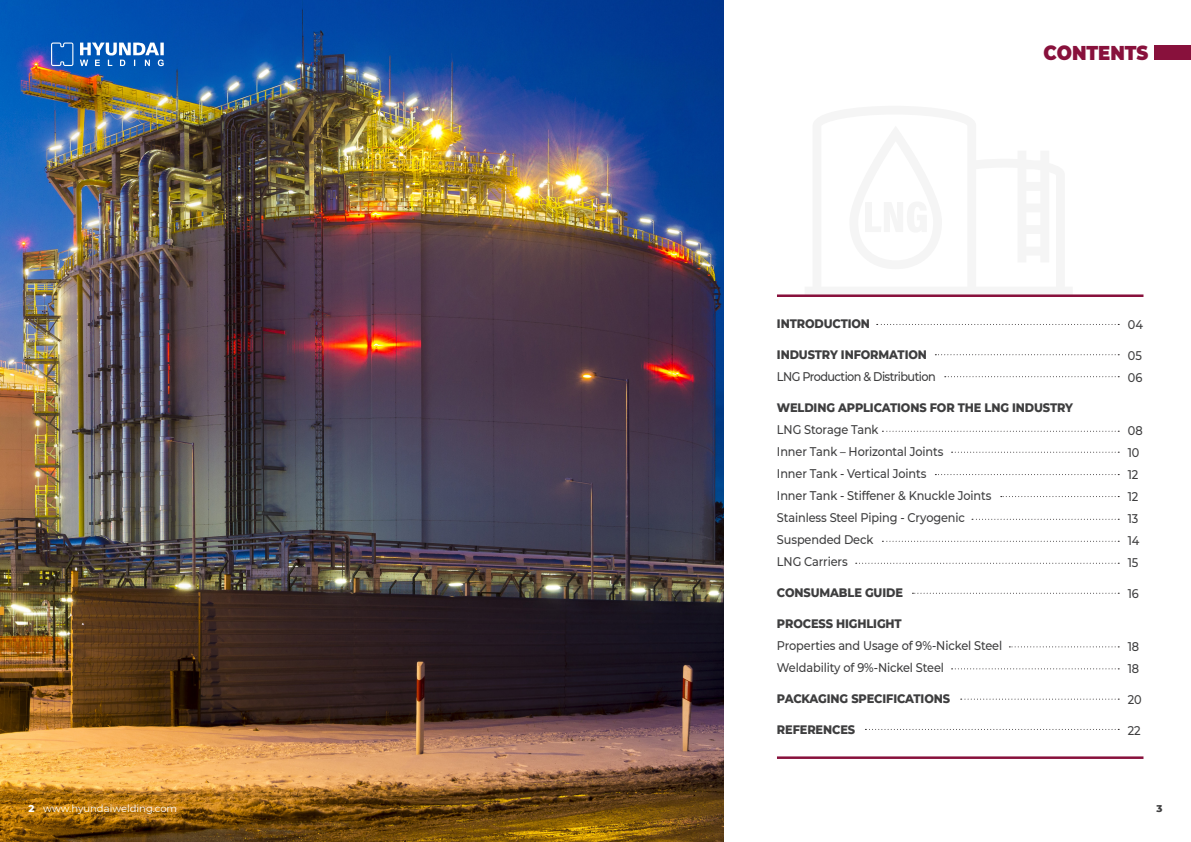
<style>
.page{position:relative;width:1191px;height:842px;background:#fff}
.page>*{position:absolute;margin:0;border:0;box-sizing:border-box;transform-origin:0 0}
.t1{font:900 20px "Montserrat";color:#88113c;scale:.9 1}
.t2{font:500 12.6px "Montserrat";letter-spacing:-.01em;color:#3e3e3f;scale:.9 1}
.t3{font:800 12.6px "Montserrat";letter-spacing:-.01em;color:#3e3e3f;scale:.9 1}
.t4{font:500 12.6px "Montserrat";letter-spacing:-.05em;color:#3e3e3f;scale:.9 1}
.t5{font:10px "Montserrat";color:#fff}
.t6{font:800 10px "Montserrat";color:#3e3e3f}
.s1{font-weight:800}
</style>
<div class="page">
<img style="left:0;top:0;width:723px;height:842px">
<div style="left:1154px;top:45px;width:37px;height:15px;background:#88113c"></div>
<hr style="left:777px;top:294px;width:366px;height:3px;background:#88113c">
<hr style="left:777px;top:756px;width:366px;height:3px;background:#88113c">
<svg style="left:876px;top:324px;width:243px;height:1px"></svg>
<svg style="left:935px;top:354px;width:184px;height:1px"></svg>
<svg style="left:944px;top:376px;width:175px;height:1px"></svg>
<svg style="left:882px;top:431px;width:237px;height:1px"></svg>
<svg style="left:951px;top:452px;width:168px;height:1px"></svg>
<svg style="left:935px;top:474px;width:184px;height:1px"></svg>
<svg style="left:1000px;top:496px;width:119px;height:1px"></svg>
<svg style="left:972px;top:519px;width:147px;height:1px"></svg>
<svg style="left:882px;top:541px;width:237px;height:1px"></svg>
<svg style="left:855px;top:563px;width:264px;height:1px"></svg>
<svg style="left:912px;top:593px;width:207px;height:1px"></svg>
<svg style="left:1009px;top:646px;width:110px;height:1px"></svg>
<svg style="left:951px;top:668px;width:168px;height:1px"></svg>
<svg style="left:960px;top:699px;width:159px;height:1px"></svg>
<svg style="left:865px;top:729px;width:254px;height:1px"></svg>
<svg style="left:80px;top:42px;width:84px;height:24px"></svg>
<svg style="left:51px;top:43px;width:22px;height:23px"></svg>
<p class="t5" style="left:29px;top:802px;width:150px"><span class="s1">2</span> www.hyundaiwelding.com</p>
<p class="t1" style="left:1043px;top:37px;width:118px">CONTENTS</p>
<p class="t3" style="left:777px;top:315px;width:105px">INTRODUCTION</p>
<p class="t3" style="left:777px;top:346px;width:168px">INDUSTRY INFORMATION</p>
<p class="t4" style="left:777px;top:368px;width:178px">LNG Production &amp; Distribution</p>
<p class="t3" style="left:777px;top:399px;width:330px">WELDING APPLICATIONS FOR THE LNG INDUSTRY</p>
<p class="t2" style="left:777px;top:421px;width:114px">LNG Storage Tank</p>
<p class="t2" style="left:777px;top:443px;width:186px">Inner Tank – Horizontal Joints</p>
<p class="t2" style="left:777px;top:465px;width:167px">Inner Tank - Vertical Joints</p>
<p class="t2" style="left:777px;top:487px;width:240px">Inner Tank - Stiffener &amp; Knuckle Joints</p>
<p class="t2" style="left:777px;top:509px;width:210px">Stainless Steel Piping - Cryogenic</p>
<p class="t2" style="left:777px;top:531px;width:108px">Suspended Deck</p>
<p class="t2" style="left:777px;top:553px;width:80px">LNG Carriers</p>
<p class="t3" style="left:777px;top:584px;width:141px">CONSUMABLE GUIDE</p>
<p class="t3" style="left:777px;top:615px;width:140px">PROCESS HIGHLIGHT</p>
<p class="t2" style="left:777px;top:637px;width:252px">Properties and Usage of 9%-Nickel Steel</p>
<p class="t2" style="left:777px;top:659px;width:187px">Weldability of 9%-Nickel Steel</p>
<p class="t3" style="left:777px;top:690px;width:194px">PACKAGING SPECIFICATIONS</p>
<p class="t3" style="left:777px;top:721px;width:88px">REFERENCES</p>
<p class="t2" style="left:1127px;top:315px;width:18px">04</p>
<p class="t2" style="left:1127px;top:346px;width:17px">05</p>
<p class="t2" style="left:1127px;top:368px;width:18px">06</p>
<p class="t2" style="left:1127px;top:421px;width:18px">08</p>
<p class="t2" style="left:1127px;top:443px;width:14px">10</p>
<p class="t2" style="left:1127px;top:465px;width:13px">12</p>
<p class="t2" style="left:1127px;top:487px;width:13px">12</p>
<p class="t2" style="left:1127px;top:509px;width:13px">13</p>
<p class="t2" style="left:1127px;top:531px;width:14px">14</p>
<p class="t2" style="left:1127px;top:553px;width:13px">15</p>
<p class="t2" style="left:1127px;top:584px;width:14px">16</p>
<p class="t2" style="left:1127px;top:637px;width:14px">18</p>
<p class="t2" style="left:1127px;top:659px;width:14px">18</p>
<p class="t2" style="left:1127px;top:690px;width:17px">20</p>
<p class="t2" style="left:1127px;top:721px;width:16px">22</p>
<p class="t6" style="left:1156px;top:801px;width:8px">3</p>
</div>
